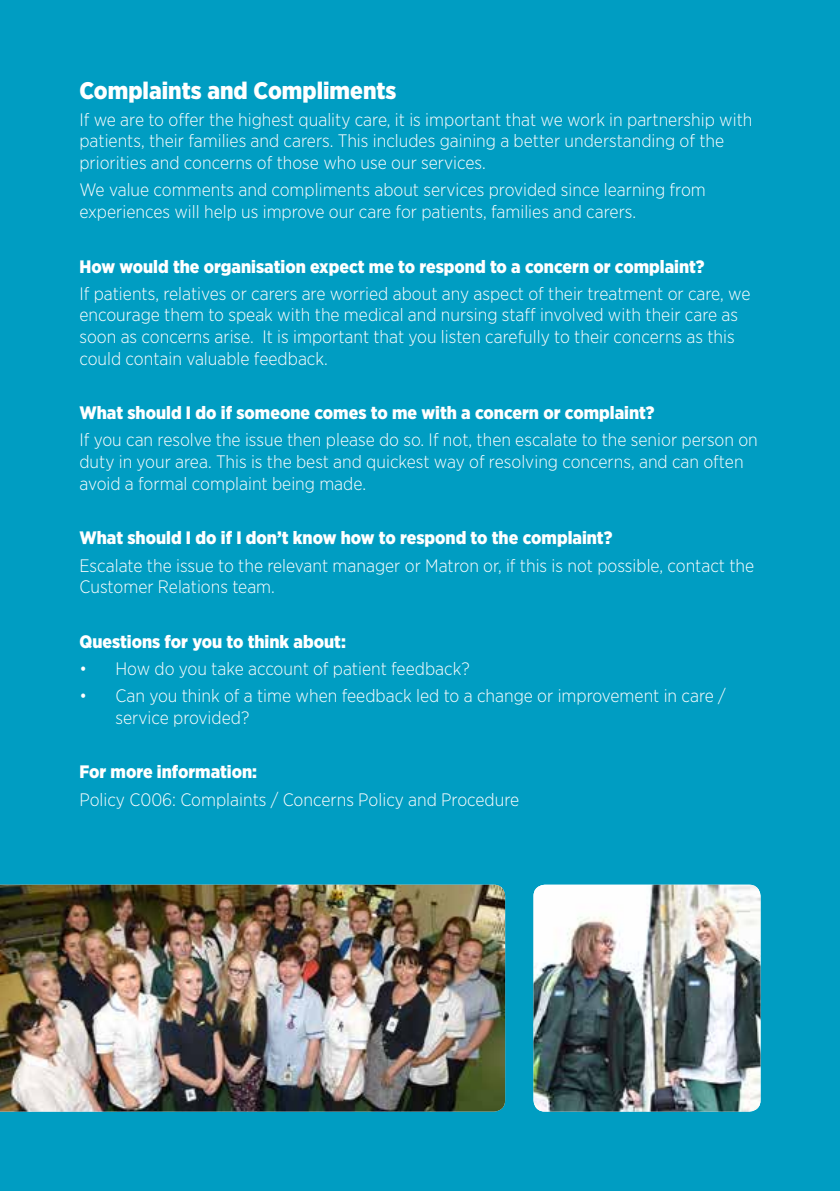
<style>
.page{position:relative;width:840px;height:1191px;background:#fff}
.page>*{position:absolute;margin:0;border:0;box-sizing:border-box;transform-origin:0 0}
.t1{font:900 24px "Gotham Narrow";color:#fff}
.t2{font:300 18px/21.6px "Gotham Narrow";color:#fff}
.t3{font:900 18px "Gotham Narrow";color:#fff}
</style>
<div class="page">
<div style="left:0;top:0;width:839px;height:1191px;background:#009dc2"></div>
<img style="left:533px;top:884px;width:227px;height:227px">
<img style="left:0;top:884px;width:505px;height:227px">
<h1 class="t1" style="left:79px;top:74px;width:318px">Complaints and Compliments</h1>
<p class="t2" style="left:79px;top:108px;width:674px">If we are to offer the highest quality care, it is important that we work in partnership with patients, their families and carers. This includes gaining a better understanding of the priorities and concerns of those who use our services.</p>
<p class="t2" style="left:79px;top:179px;width:627px">We value comments and compliments about services provided since learning from experiences will help us improve our care for patients, families and carers.</p>
<p class="t3" style="left:79px;top:254px;width:626px">How would the organisation expect me to respond to a concern or complaint?</p>
<p class="t2" style="left:79px;top:282px;width:672px">If patients, relatives or carers are worried about any aspect of their treatment or care, we encourage them to speak with the medical and nursing staff involved with their care as soon as concerns arise. It is important that you listen carefully to their concerns as this could contain valuable feedback.</p>
<p class="t3" style="left:79px;top:401px;width:576px">What should I do if someone comes to me with a concern or complaint?</p>
<p class="t2" style="left:79px;top:429px;width:679px">If you can resolve the issue then please do so. If not, then escalate to the senior person on duty in your area. This is the best and quickest way of resolving concerns, and can often avoid a formal complaint being made.</p>
<p class="t3" style="left:79px;top:526px;width:534px">What should I do if I don’t know how to respond to the complaint?</p>
<p class="t2" style="left:79px;top:554px;width:676px">Escalate the issue to the relevant manager or Matron or, if this is not possible, contact the<br>Customer Relations team.</p>
<p class="t3" style="left:79px;top:629px;width:268px">Questions for you to think about:</p>
<p class="t2" style="left:79px;top:657px;width:391px">• How do you take account of patient feedback?</p>
<p class="t2" style="left:115px;top:684px;width:611px;text-indent:-36px">• Can you think of a time when feedback led to a change or improvement in care / service provided?</p>
<p class="t3" style="left:79px;top:760px;width:179px">For more information:</p>
<p class="t2" style="left:79px;top:788px;width:441px">Policy C006: Complaints / Concerns Policy and Procedure</p>
</div>
